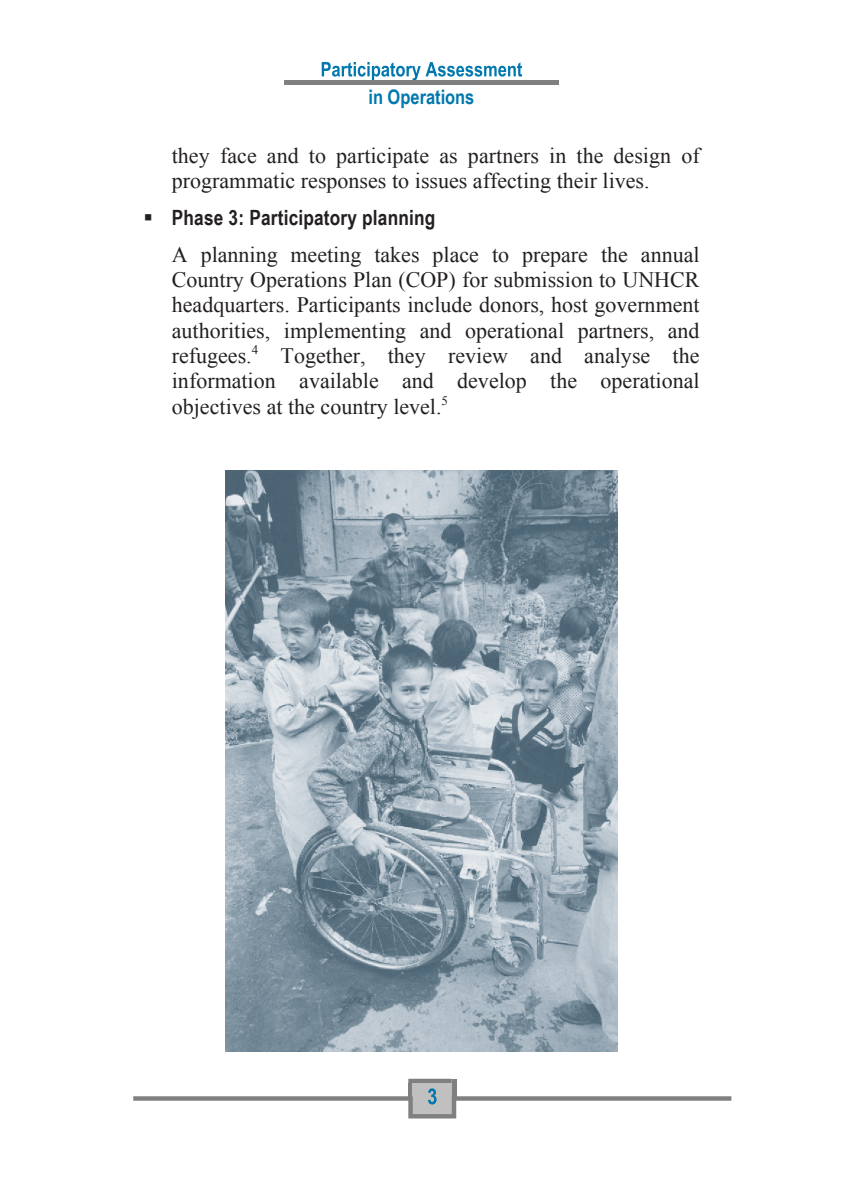
<style>
.page{position:relative;width:843px;height:1193px;background:#fff}
.page>*{position:absolute;margin:0;border:0;box-sizing:border-box;transform-origin:0 0}
.t1{font:22px/25.2px "Times New Roman";color:#231f20}
.t2{font:700 21px "Arial Narrow";letter-spacing:.01em;color:#231f20}
.t3{font:700 20px "Arial Narrow";color:#0078ae}
</style>
<div class="page">
<svg style="left:321px;top:62px;width:201px;height:19px"></svg>
<hr style="left:284px;top:81px;width:274px;height:4px;background:#808080">
<svg style="left:133px;top:1078px;width:598px;height:40px"></svg>
<img style="left:226px;top:470px;width:391px;height:581px">
<p class="t3" style="left:368px;top:85px;width:107px">in Operations</p>
<p class="t1" style="left:172px;top:143px;width:529px">they face and to participate as partners in the design of programmatic responses to issues affecting their lives.</p>
<p class="t2" style="left:172px;top:205px;width:265px">Phase 3: Participatory planning</p>
<p class="t1" style="left:172px;top:242px;width:529px;text-align:justify">A planning meeting takes place to prepare the annual Country Operations Plan (COP) for submission to UNHCR headquarters. Participants include donors, host government authorities, implementing and operational partners, and refugees.<sup>4</sup> Together, they review and analyse the information available and develop the operational objectives at the country level.<sup>5</sup></p>
</div>
